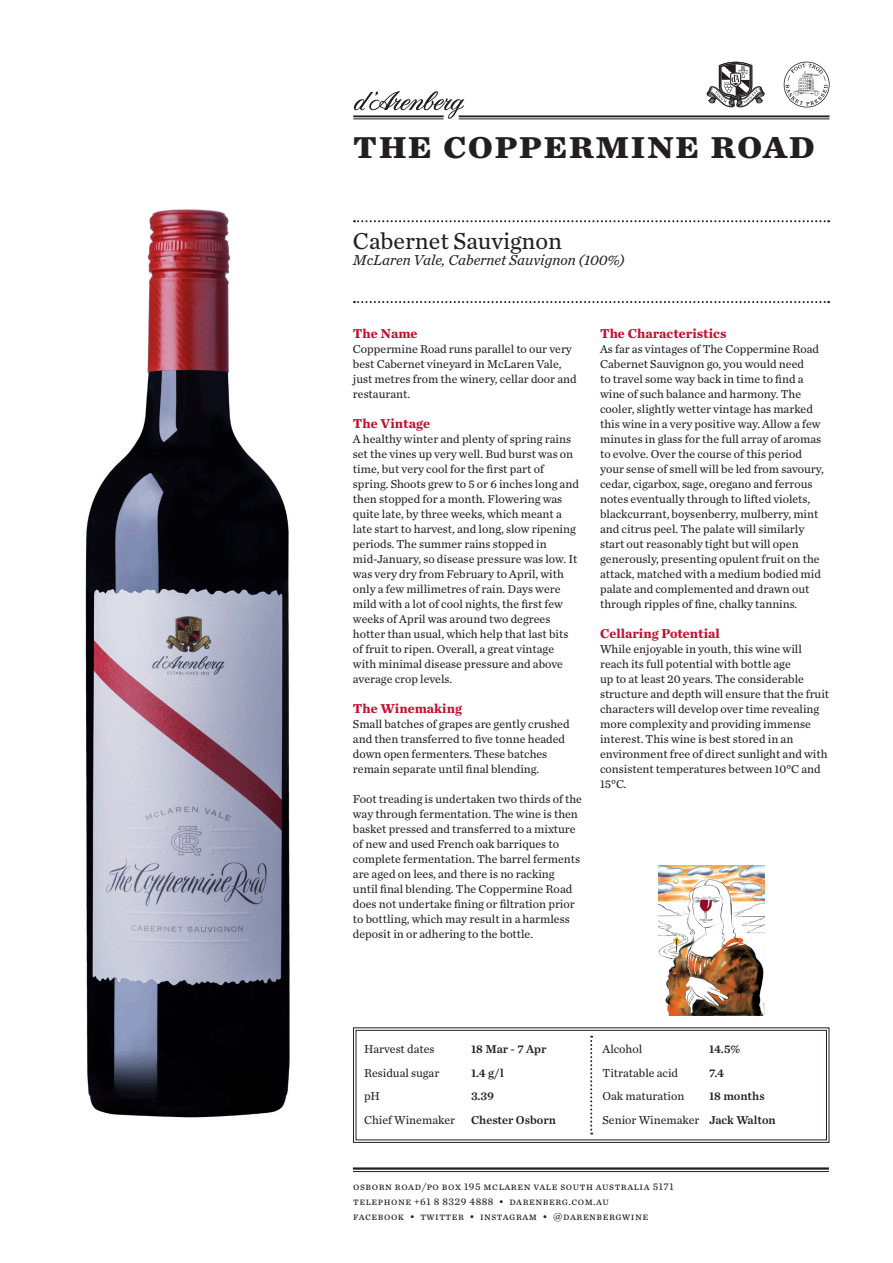
<style>
.page{position:relative;width:893px;height:1263px;background:#fff}
.page>*{position:absolute;margin:0;border:0;box-sizing:border-box;transform-origin:0 0}
.Heading_1__Name{font:700 40.5px "Chronicle Text G2";letter-spacing:.03em;color:#231f20}
.Heading_3__Vintage_D{font:24px "Chronicle Text G2";color:#231f20}
.Heading_3__Vintage_D-2{font:italic 15px "Chronicle Text G2";color:#231f20}
.Body_Heading{font:700 13.5px "Chronicle Text G2";color:#c3102f}
.Body_Text{font:12px/15px "Chronicle Text G2";color:#231f20}
.Details{font:12px "Chronicle Text G2 Semi";color:#231f20}
.t1{font:10.5px/15px "Chronicle Text G2";letter-spacing:.05em;color:#231f20}
</style>
<div class="page">
<svg style="left:784px;top:62px;width:45px;height:45px"></svg>
<svg style="left:707px;top:62px;width:58px;height:45px"></svg>
<hr style="left:459px;top:115px;width:370px;height:2px;background:#231f20">
<hr style="left:459px;top:119px;width:370px;height:1px;background:#231f20">
<hr style="left:353px;top:119px;width:91px;height:1px;background:#231f20">
<svg style="left:353px;top:91px;width:111px;height:28px"></svg>
<hr style="left:353px;top:1167px;width:476px;height:3px;background:#231f20">
<hr style="left:353px;top:1171px;width:476px;height:1px;background:#231f20">
<svg style="left:353px;top:1027px;width:476px;height:116px"></svg>
<div style="left:356px;top:1030px;width:471px;height:110px;border:1px solid #231f20"></div>
<img style="left:85px;top:209px;width:205px;height:909px">
<svg style="left:354px;top:220px;width:475px;height:2px"></svg>
<svg style="left:354px;top:301px;width:475px;height:2px"></svg>
<img style="left:658px;top:866px;width:106px;height:150px">
<p class="Heading_1__Name" style="left:353px;top:111px;width:463px">the coppermine road</p>
<p class="Heading_3__Vintage_D" style="left:353px;top:223px;width:211px">Cabernet Sauvignon</p>
<p class="Heading_3__Vintage_D-2" style="left:353px;top:249px;width:274px">McLaren Vale, Cabernet Sauvignon (100%)</p>
<p class="Body_Heading" style="left:353px;top:323px;width:66px">The Name</p>
<p class="Body_Text" style="left:353px;top:341px;width:225px">Coppermine Road runs parallel to our very best Cabernet vineyard in McLaren Vale, just metres from the winery, cellar door and restaurant.</p>
<p class="Body_Heading" style="left:353px;top:413px;width:79px">The Vintage</p>
<p class="Body_Text" style="left:353px;top:431px;width:220px">A healthy winter and plenty of spring rains</p>
<p class="Body_Text" style="left:353px;top:446px;width:222px">set the vines up very well. Bud burst was on</p>
<p class="Body_Text" style="left:353px;top:461px;width:193px">time, but very cool for the first part of</p>
<p class="Body_Text" style="left:353px;top:476px;width:227px">spring. Shoots grew to 5 or 6 inches long and</p>
<p class="Body_Text" style="left:353px;top:491px;width:211px">then stopped for a month. Flowering was</p>
<p class="Body_Text" style="left:353px;top:506px;width:210px">quite late, by three weeks, which meant a</p>
<p class="Body_Text" style="left:353px;top:521px;width:224px">late start to harvest, and long, slow ripening</p>
<p class="Body_Text" style="left:353px;top:536px;width:195px">periods. The summer rains stopped in</p>
<p class="Body_Text" style="left:353px;top:551px;width:226px">mid-January, so disease pressure was low. It</p>
<p class="Body_Text" style="left:353px;top:566px;width:213px">was very dry from February to April, with</p>
<p class="Body_Text" style="left:353px;top:581px;width:209px">only a few millimetres of rain. Days were</p>
<p class="Body_Text" style="left:353px;top:596px;width:212px">mild with a lot of cool nights, the first few</p>
<p class="Body_Text" style="left:353px;top:611px;width:199px">weeks of April was around two degrees</p>
<p class="Body_Text" style="left:353px;top:626px;width:217px">hotter than usual, which help that last bits</p>
<p class="Body_Text" style="left:353px;top:641px;width:203px">of fruit to ripen. Overall, a great vintage</p>
<p class="Body_Text" style="left:353px;top:656px;width:212px">with minimal disease pressure and above</p>
<p class="Body_Text" style="left:353px;top:671px;width:101px">average crop levels.</p>
<p class="Body_Heading" style="left:353px;top:698px;width:110px">The Winemaking</p>
<p class="Body_Text" style="left:353px;top:716px;width:218px">Small batches of grapes are gently crushed and then transferred to five tonne headed down open fermenters. These batches remain separate until final blending.</p>
<p class="Body_Text" style="left:353px;top:791px;width:231px">Foot treading is undertaken two thirds of the way through fermentation. The wine is then basket pressed and transferred to a mixture of new and used French oak barriques to complete fermentation. The barrel ferments are aged on lees, and there is no racking until final blending. The Coppermine Road does not undertake fining or filtration prior to bottling, which may result in a harmless deposit in or adhering to the bottle.</p>
<p class="Body_Heading" style="left:600px;top:323px;width:128px">The Characteristics</p>
<p class="Body_Text" style="left:600px;top:341px;width:225px">As far as vintages of The Coppermine Road Cabernet Sauvignon go, you would need<br>to travel some way back in time to find a wine of such balance and harmony. The cooler, slightly wetter vintage has marked this wine in a very positive way. Allow a few minutes in glass for the full array of aromas to evolve. Over the course of this period your sense of smell will be led from savoury, cedar, cigarbox, sage, oregano and ferrous notes eventually through to lifted violets, blackcurrant, boysenberry, mulberry, mint and citrus peel. The palate will similarly start out reasonably tight but will open generously, presenting opulent fruit on the attack, matched with a medium bodied mid palate and complemented and drawn out through ripples of fine, chalky tannins.</p>
<p class="Body_Heading" style="left:600px;top:623px;width:121px">Cellaring Potential</p>
<p class="Body_Text" style="left:600px;top:641px;width:231px">While enjoyable in youth, this wine will reach its full potential with bottle age<br>up to at least 20 years. The considerable structure and depth will ensure that the fruit characters will develop over time revealing more complexity and providing immense interest. This wine is best stored in an environment free of direct sunlight and with consistent temperatures between 10°C and 15°C.</p>
<p class="Body_Text" style="left:364px;top:1041px;width:72px">Harvest dates</p>
<p class="Details" style="left:471px;top:1040px;width:77px">18 Mar - 7 Apr</p>
<p class="Body_Text" style="left:603px;top:1041px;width:41px">Alcohol</p>
<p class="Details" style="left:709px;top:1040px;width:33px">14.5%</p>
<p class="Body_Text" style="left:364px;top:1065px;width:77px">Residual sugar</p>
<p class="Details" style="left:471px;top:1063px;width:34px">1.4 g/l</p>
<p class="Body_Text" style="left:603px;top:1065px;width:77px">Titratable acid</p>
<p class="Details" style="left:709px;top:1063px;width:17px">7.4</p>
<p class="Body_Text" style="left:364px;top:1088px;width:18px">pH</p>
<p class="Details" style="left:471px;top:1087px;width:25px">3.39</p>
<p class="Body_Text" style="left:603px;top:1088px;width:83px">Oak maturation</p>
<p class="Details" style="left:709px;top:1087px;width:57px">18 months</p>
<p class="Body_Text" style="left:364px;top:1111px;width:93px">Chief Winemaker</p>
<p class="Details" style="left:471px;top:1110px;width:86px">Chester Osborn</p>
<p class="Body_Text" style="left:603px;top:1111px;width:98px">Senior Winemaker</p>
<p class="Details" style="left:709px;top:1110px;width:68px">Jack Walton</p>
<p class="t1" style="left:353px;top:1179px;width:322px">osborn road/po box 195 mclaren vale south australia 5171 telephone +61 8 8329 4888 • darenberg.com.au</p>
<p class="t1" style="left:353px;top:1209px;width:296px">facebook • twitter • instagram • @darenbergwine</p>
</div>
